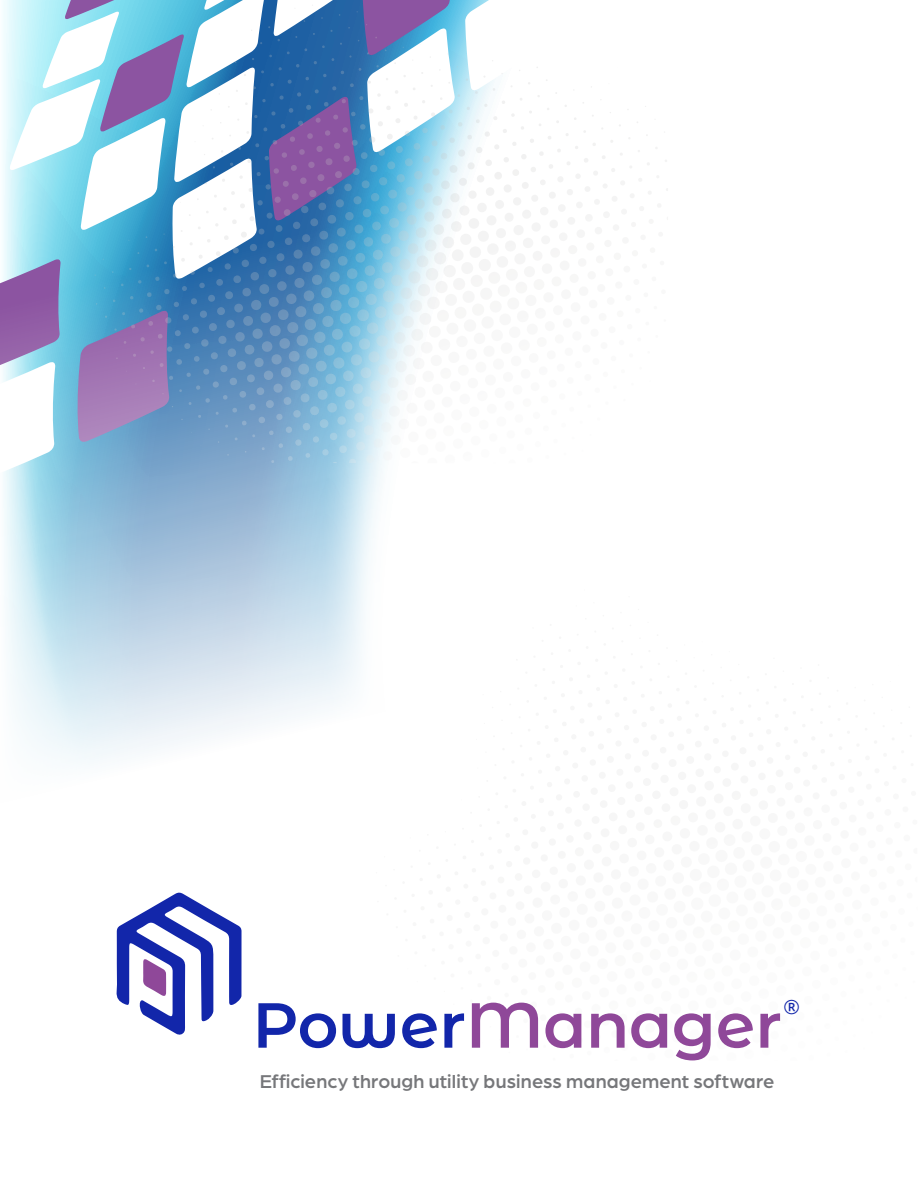
<style>
.page{position:relative;width:918px;height:1188px;background:#fff}
.page>*{position:absolute;margin:0;border:0;box-sizing:border-box;transform-origin:0 0}
.t1{font:600 63.45px "Montserrat Alternates";letter-spacing:-.01em;color:#8f4899}
.t2{font:500 19.8px "Arboria";letter-spacing:.005em;color:#76777a}
.t3{font:19.8px "Open Sans";color:#1226aa}
.s1{color:#1226aa}
</style>
<div class="page">
<svg style="left:3px;top:484px;width:377px;height:277px"></svg>
<svg style="left:0;top:0;width:668px;height:484px"></svg>
<svg style="left:116px;top:892px;width:126px;height:143px"></svg>
<p class="t3" style="left:783px;top:993px;width:18px">®</p>
<h1 class="t1" style="left:252px;top:980px;width:531px"><span class="s1">Power</span>Manager</h1>
<p class="t2" style="left:260px;top:1069px;width:516px">Efficiency through utility business management software</p>
</div>
